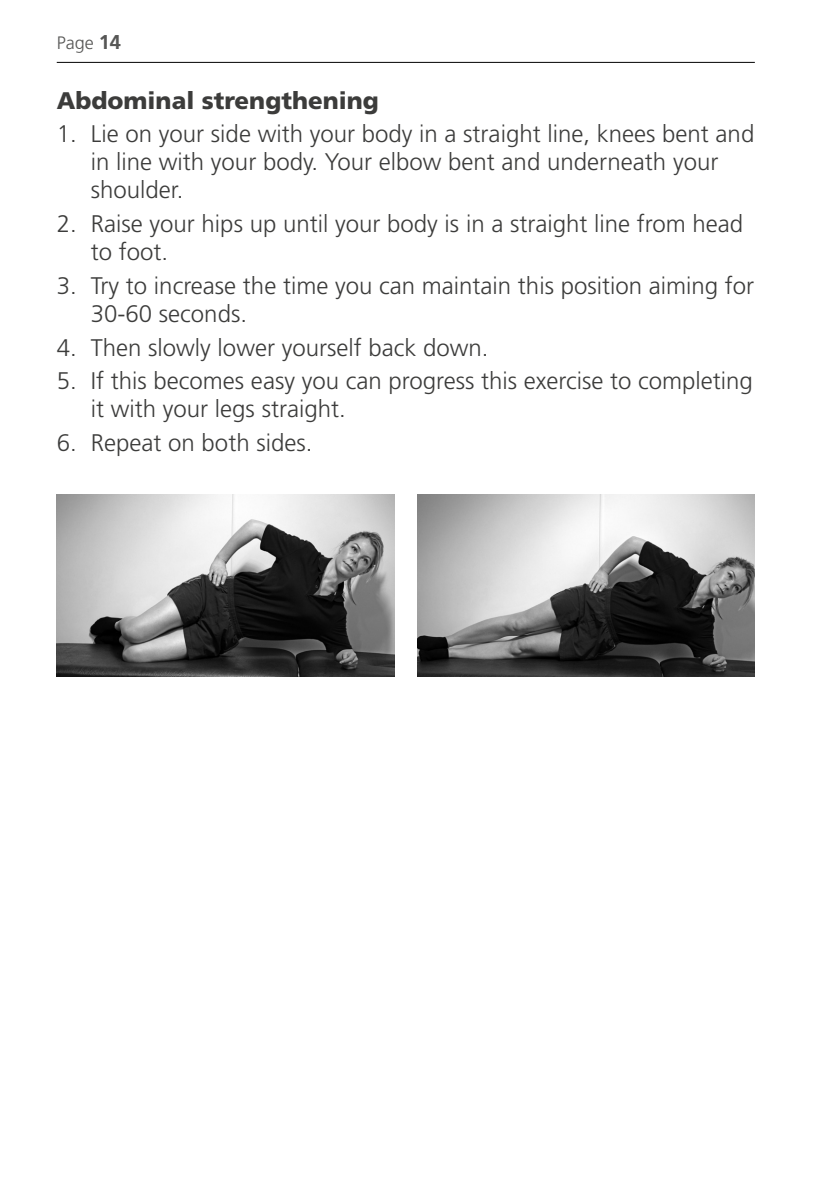
<style>
.page{position:relative;width:840px;height:1191px;background:#fff}
.page>*{position:absolute;margin:0;border:0;box-sizing:border-box;transform-origin:0 0}
.t1{font:300 24px/28px "Frutiger LT Std";color:#3c3c3b}
.t2{font:900 24px "Frutiger LT Std";color:#3c3c3b}
.t3{font:300 18px "Frutiger LT Std";color:#575756}
.s1{font-weight:700;font-size:20px}
</style>
<div class="page">
<hr style="left:57px;top:62px;width:697px;height:1px;background:#000">
<img style="left:57px;top:495px;width:337px;height:181px">
<img style="left:417px;top:495px;width:337px;height:181px">
<p class="t3" style="left:57px;top:33px;width:66px">Page <span class="s1">14</span></p>
<p class="t2" style="left:57px;top:86px;width:323px">Abdominal strengthening</p>
<p class="t1" style="left:91px;top:120px;width:664px;text-indent:-34px">1. Lie on your side with your body in a straight line, knees bent and in line with your body. Your elbow bent and underneath your shoulder.</p>
<p class="t1" style="left:91px;top:210px;width:653px;text-indent:-34px">2. Raise your hips up until your body is in a straight line from head to foot.</p>
<p class="t1" style="left:91px;top:272px;width:664px;text-indent:-34px">3. Try to increase the time you can maintain this position aiming for<br>30-60 seconds.</p>
<p class="t1" style="left:57px;top:333px;width:433px">4. Then slowly lower yourself back down.</p>
<p class="t1" style="left:91px;top:367px;width:663px;text-indent:-34px">5. If this becomes easy you can progress this exercise to completing it with your legs straight.</p>
<p class="t1" style="left:57px;top:429px;width:257px">6. Repeat on both sides.</p>
</div>
